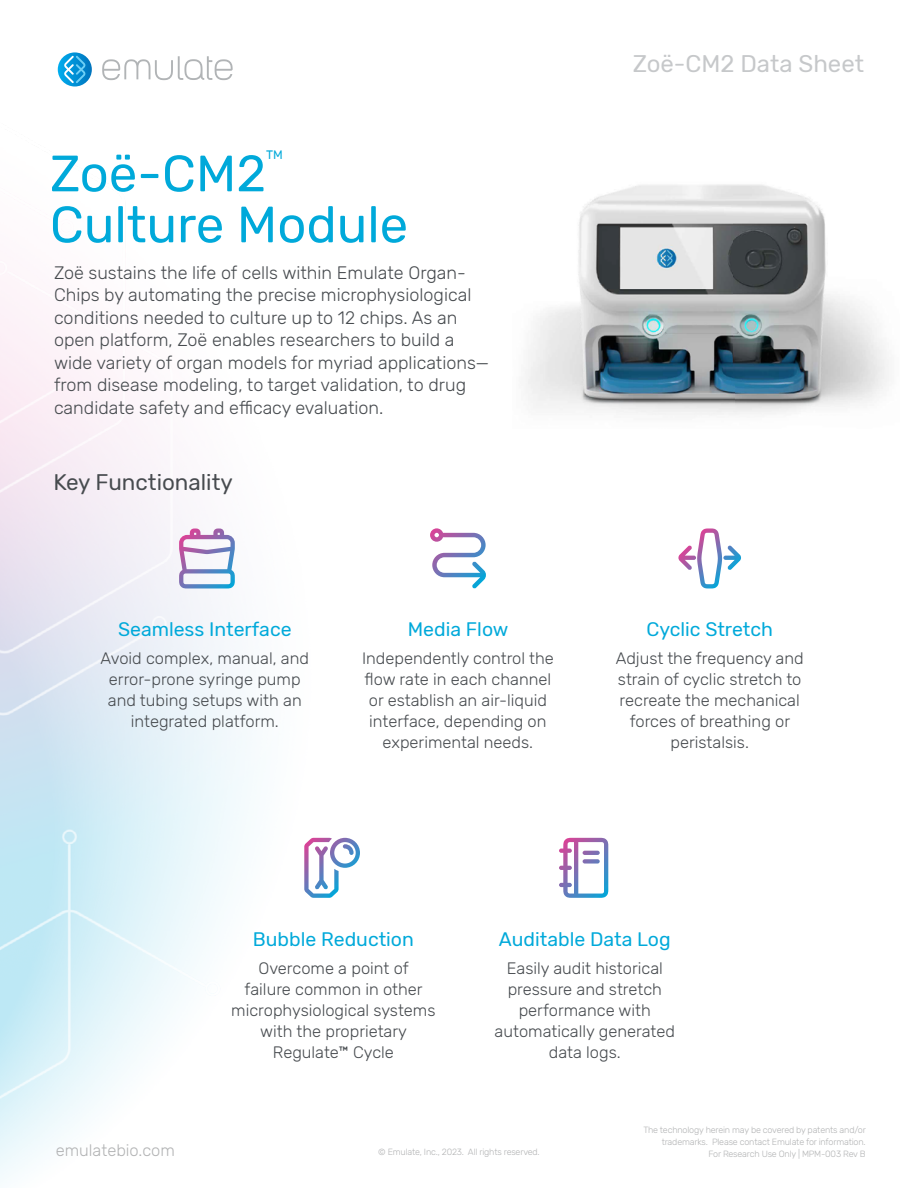
<style>
.page{position:relative;width:918px;height:1188px;background:#fff}
.page>*{position:absolute;margin:0;border:0;box-sizing:border-box;transform-origin:0 0}
.t1{font:51px "Rubik";color:#00a9da}
.t2{font:24px "Rubik";color:#c6c8ca}
.t3{font:22.5px "Rubik";color:#474b4f}
.t4{font:19.5px "Rubik";color:#00a9da}
.t5{font:300 18px/22.5px "Rubik";color:#474b4f}
.t6{font:300 16.5px/21px "Rubik";color:#474b4f;text-align:center}
.t7{font:300 16.5px "Rubik";color:#b3b4b5}
.t8{font:12.3px "Rubik";color:#00a9da}
.t9{font:300 9px/12px "Rubik";letter-spacing:-.02em;color:#b3b4b5;text-align:right}
</style>
<div class="page">
<img style="left:0;top:263px;width:317px;height:917px">
<svg style="left:102px;top:56px;width:131px;height:24px"></svg>
<svg style="left:58px;top:52px;width:34px;height:35px"></svg>
<svg style="left:64px;top:56px;width:21px;height:27px"></svg>
<img style="left:525px;top:184px;width:364px;height:231px">
<svg style="left:179px;top:528px;width:56px;height:60px"></svg>
<svg style="left:430px;top:528px;width:56px;height:61px"></svg>
<svg style="left:678px;top:528px;width:63px;height:60px"></svg>
<svg style="left:559px;top:838px;width:49px;height:60px"></svg>
<svg style="left:304px;top:838px;width:56px;height:60px"></svg>
<p class="t8" style="left:266px;top:148px;width:18px">TM</p>
<h1 class="t1" style="left:50px;top:145px;width:218px">Zoë-CM2</h1>
<h1 class="t1" style="left:50px;top:196px;width:360px">Culture Module</h1>
<p class="t5" style="left:54px;top:262px;width:437px">Zoë sustains the life of cells within Emulate Organ-Chips by automating the precise microphysiological conditions needed to culture up to 12 chips. As an open platform, Zoë enables researchers to build a wide variety of organ models for myriad applications— from disease modeling, to target validation, to drug candidate safety and efficacy evaluation.</p>
<h3 class="t3" style="left:53px;top:469px;width:181px">Key Functionality</h3>
<p class="t4" style="left:118px;top:618px;width:175px">Seamless Interface</p>
<p class="t6" style="left:101px;top:649px;width:210px">Avoid complex, manual, and error-prone syringe pump and tubing setups with an integrated platform.</p>
<p class="t4" style="left:408px;top:618px;width:102px">Media Flow</p>
<p class="t6" style="left:362px;top:649px;width:193px">Independently control the flow rate in each channel or establish an air-liquid interface, depending on experimental needs.</p>
<h2 class="t2" style="left:633px;top:50px;width:233px">Zoë-CM2 Data Sheet</h2>
<p class="t4" style="left:646px;top:618px;width:128px">Cyclic Stretch</p>
<p class="t6" style="left:616px;top:649px;width:190px">Adjust the frequency and strain of cyclic stretch to recreate the mechanical forces of breathing or peristalsis.</p>
<p class="t7" style="left:56px;top:1141px;width:121px">emulatebio.com</p>
<p class="t4" style="left:253px;top:928px;width:162px">Bubble Reduction</p>
<p class="t6" style="left:231px;top:958px;width:206px">Overcome a point of<br>failure common in other microphysiological systems with the proprietary<br>Regulate™ Cycle</p>
<p class="t4" style="left:499px;top:928px;width:173px">Auditable Data Log</p>
<p class="t6" style="left:495px;top:958px;width:182px">Easily audit historical pressure and stretch performance with automatically generated data logs.</p>
<p class="t9" style="left:643px;top:1124px;width:224px">The technology herein may be covered by patents and/or trademarks. Please contact Emulate for information.</p>
<p class="t9" style="left:378px;top:1146px;width:163px">© Emulate, Inc., 2023. All rights reserved.</p>
<p class="t9" style="left:708px;top:1148px;width:159px">For Research Use Only | MPM-003 Rev B</p>
</div>
